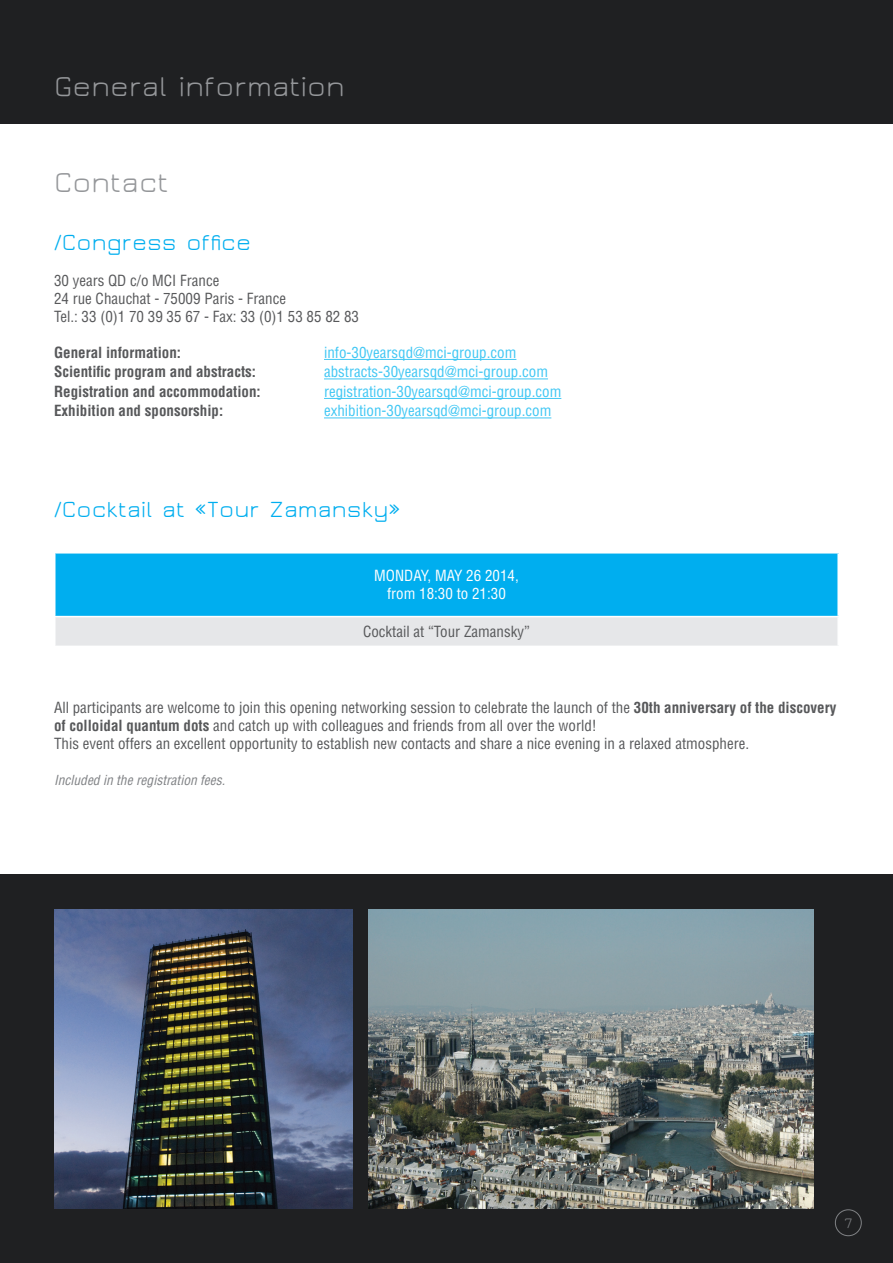
<style>
.page{position:relative;width:893px;height:1263px;background:#fff}
.page>*{position:absolute;margin:0;border:0;box-sizing:border-box;transform-origin:0 0}
.t1{font:30px "Jura";color:#95979a}
.t2{font:24px "Jura";color:#00aeef}
.t3{font:condensed 15px/18px "Helvetica LT Std";color:#57585a}
.t4{font:condensed 15px "Helvetica LT Std";color:#40c7f4}
.t5{font:700 condensed 15px "Helvetica LT Std";color:#57585a}
.t6{font:condensed 15px/18px "Helvetica LT Std";color:#fff;text-align:center}
.t7{font:15px "Jura";color:#808285}
.t8{font:italic condensed 13.5px "Helvetica LT Std";color:#808285}
.s1{font-weight:700}
</style>
<div class="page">
<div style="left:0;top:875px;width:893px;height:388px;background:#1f2022"></div>
<div style="left:0;top:0;width:893px;height:123px;background:#1f2022"></div>
<hr style="left:324px;top:359px;width:192px;height:1px;background:#40c7f4">
<hr style="left:324px;top:379px;width:224px;height:1px;background:#40c7f4">
<hr style="left:324px;top:398px;width:237px;height:1px;background:#40c7f4">
<hr style="left:324px;top:418px;width:227px;height:1px;background:#40c7f4">
<div style="left:55px;top:553px;width:783px;height:64px;background:#00aeef"></div>
<div style="left:55px;top:617px;width:783px;height:29px;background:#e6e7e9"></div>
<hr style="left:54px;top:553px;width:2px;height:63px;background:#fff">
<hr style="left:54px;top:616px;width:785px;height:1px;background:#fff">
<hr style="left:54px;top:617px;width:2px;height:29px;background:#fff">
<hr style="left:837px;top:553px;width:2px;height:63px;background:#fff">
<hr style="left:837px;top:617px;width:2px;height:29px;background:#fff">
<img style="left:54px;top:909px;width:298px;height:299px">
<img style="left:369px;top:909px;width:444px;height:299px">
<div style="left:835px;top:1209px;width:27px;height:27px;border:1px solid #808285;border-radius:50%"></div>
<h1 class="t1" style="left:54px;top:72px;width:292px">General information</h1>
<h1 class="t1" style="left:54px;top:168px;width:116px">Contact</h1>
<h2 class="t2" style="left:54px;top:230px;width:199px">/Congress office</h2>
<p class="t3" style="left:54px;top:271px;width:307px">30 years QD c/o MCI France<br>24 rue Chauchat - 75009 Paris - France<br>Tel.: 33 (0)1 70 39 35 67 - Fax: 33 (0)1 53 85 82 83</p>
<p class="t5" style="left:54px;top:343px;width:129px">General information:</p>
<p class="t4" style="left:324px;top:343px;width:194px">info-30yearsqd@mci-group.com</p>
<p class="t5" style="left:54px;top:363px;width:204px">Scientific program and abstracts:</p>
<p class="t4" style="left:324px;top:363px;width:225px">abstracts-30yearsqd@mci-group.com</p>
<p class="t5" style="left:54px;top:382px;width:208px">Registration and accommodation:</p>
<p class="t4" style="left:324px;top:382px;width:239px">registration-30yearsqd@mci-group.com</p>
<p class="t5" style="left:54px;top:402px;width:171px">Exhibition and sponsorship:</p>
<p class="t4" style="left:324px;top:402px;width:229px">exhibition-30yearsqd@mci-group.com</p>
<h2 class="t2" style="left:54px;top:498px;width:348px">/Cocktail at «Tour Zamansky»</h2>
<p class="t6" style="left:374px;top:566px;width:146px">MONDAY, MAY 26 2014, from 18:30 to 21:30</p>
<p class="t3" style="left:363px;top:622px;width:168px">Cocktail at “Tour Zamansky”</p>
<p class="t3" style="left:54px;top:698px;width:784px">All participants are welcome to join this opening networking session to celebrate the launch of the <span class="s1">30th anniversary of the discovery of colloidal quantum dots</span> and catch up with colleagues and friends from all over the world!<br>This event offers an excellent opportunity to establish new contacts and share a nice evening in a relaxed atmosphere.</p>
<p class="t8" style="left:54px;top:772px;width:173px">Included in the registration fees.</p>
<p class="t7" style="left:844px;top:1216px;width:11px">7</p>
</div>
